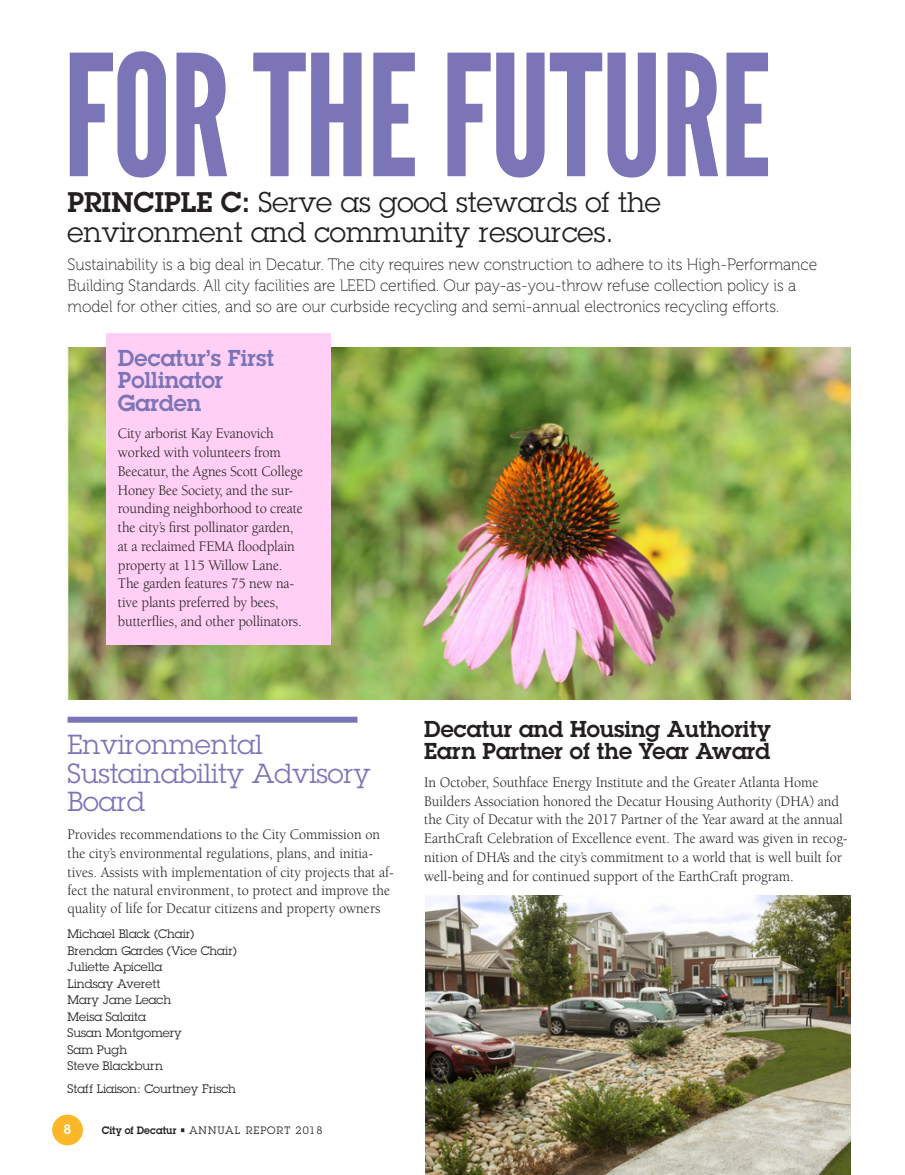
<style>
.page{position:relative;width:905px;height:1175px;background:#fff}
.page>*{position:absolute;margin:0;border:0;box-sizing:border-box;transform-origin:0 0}
.t1{font:168px "League Gothic";letter-spacing:-.01em;color:#7b75b7}
.t2{font:27.75px/30px "Lubalin Graph";color:#231f20}
.t3{font:27px/28.5px "Lubalin Graph";color:#7b75b7}
.t4{font:600 22.5px/22.5px "Lubalin Graph";color:#231f20}
.t5{font:600 22.5px/22.5px "Lubalin Graph";color:#7b75b7}
.t6{font:16.5px/21px "Museo 100";color:#231f20;scale:.95 1}
.t7{font:15px/18.8px "Berkeley";color:#231f20;scale:.95 1}
.t8{font:600 13.5px "Lubalin Graph";color:#fff}
.t9{font:12px/16.5px "Lubalin Graph";color:#231f20}
.t10{font:10.5px "Lubalin Graph";letter-spacing:.1em;color:#231f20}
.s1{font-weight:600}
</style>
<div class="page">
<img style="left:426px;top:896px;width:424px;height:278px">
<div style="left:68px;top:716px;width:289px;height:6px;background:#7b75b7"></div>
<img style="left:68px;top:348px;width:782px;height:351px">
<div style="left:106px;top:333px;width:224px;height:312px;background:#ffcff5"></div>
<div style="left:51px;top:1113px;width:33px;height:33px;background:#fcb729;border-radius:50%"></div>
<div style="left:49px;top:1111px;width:37px;height:37px;border:3px solid #fff;border-radius:50%"></div>
<h1 class="t1" style="left:63px;top:16px;width:709px">FOR THE FUTURE</h1>
<h2 class="t2" style="left:68px;top:186px;width:595px"><span class="s1">Principle c:</span> Serve as good stewards of the environment and community resources.</h2>
<p class="t6" style="left:68px;top:254px;width:790px">Sustainability is a big deal in Decatur. The city requires new construction to adhere to its High-Performance<br>Building Standards. All city facilities are LEED certified. Our pay-as-you-throw refuse collection policy is a model for other cities, and so are our curbside recycling and semi-annual electronics recycling efforts.</p>
<h3 class="t5" style="left:118px;top:346px;width:158px">Decatur’s First<br>Pollinator<br>Garden</h3>
<p class="t7" style="left:118px;top:424px;width:196px">City arborist Kay Evanovich worked with volunteers from<br>Beecatur, the Agnes Scott College<br>Honey Bee Society, and the sur&shy;rounding neighborhood to create the city’s first pollinator garden, at a reclaimed FEMA floodplain property at 115 Willow Lane.<br>The garden features 75 new na&shy;tive plants preferred by bees, butterflies, and other pollinators.</p>
<h3 class="t3" style="left:68px;top:730px;width:304px">Environmental<br>Sustainability Advisory<br>Board</h3>
<p class="t7" style="left:68px;top:825px;width:345px;line-height:18.3px">Provides recommendations to the City Commission on the city’s environmental regulations, plans, and initia&shy;tives. Assists with implementation of city projects that af&shy;fect the natural environment, to protect and improve the quality of life for Decatur citizens and property owners</p>
<p class="t9" style="left:68px;top:925px;width:171px">Michael Black (Chair)<br>Brendan Gardes (Vice Chair)<br>Juliette Apicella<br>Lindsay Averett<br>Mary Jane Leach<br>Meisa Salaita<br>Susan Montgomery<br>Sam Pugh<br>Steve Blackburn</p>
<p class="t9" style="left:68px;top:1080px;width:170px">Staff Liaison: Courtney Frisch</p>
<p class="t8" style="left:64px;top:1120px;width:9px">8</p>
<p class="t10" style="left:102px;top:1124px;width:222px"><span class="s1">City of Decatur •</span> ANNUAL REPORT 2018</p>
<h3 class="t4" style="left:424px;top:717px;width:348px">Decatur and Housing Authority<br>Earn Partner of the Year Award</h3>
<p class="t7" style="left:424px;top:773px;width:447px">In October, Southface Energy Institute and the Greater Atlanta Home Builders Association honored the Decatur Housing Authority (DHA) and the City of Decatur with the 2017 Partner of the Year award at the annual EarthCraft Celebration of Excellence event. The award was given in recog&shy;nition of DHA’s and the city’s commitment to a world that is well built for well-being and for continued support of the EarthCraft program.</p>
</div>
